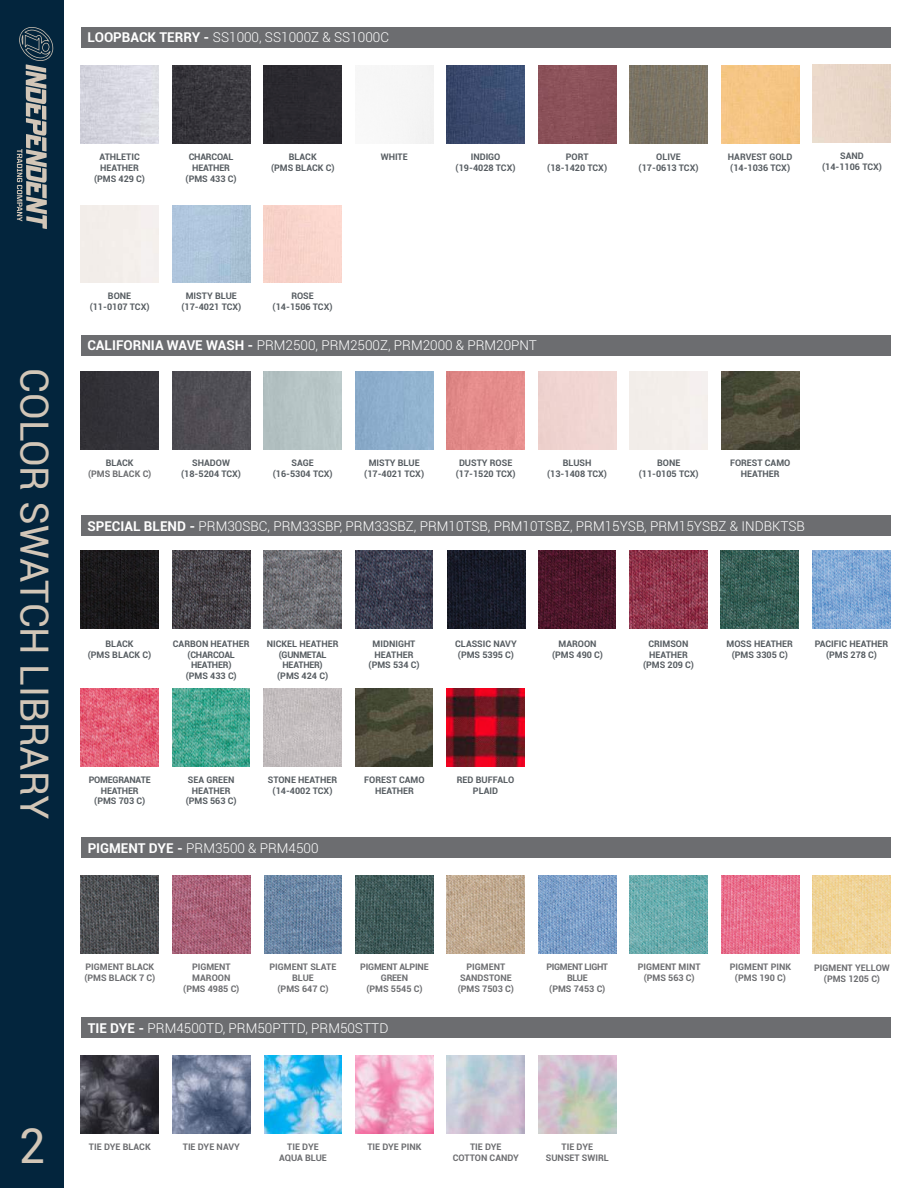
<style>
.page{position:relative;width:918px;height:1188px;background:#fff}
.page>*{position:absolute;margin:0;border:0;box-sizing:border-box;transform-origin:0 0}
.t1{font:48px "Roboto";color:#d2c6b7}
.t2{font:39px "Roboto";color:#d2c6b7}
.t3{font:300 13.5px "Roboto";color:#fff}
.t4{font:700 9px/10.8px "Roboto";color:#565c61;text-align:center}
.t5{font:700 9px/10.8px "Roboto";color:#6c6d70;text-align:center}
.t6{font:700 9px/10.8px "Roboto";letter-spacing:-.025em;color:#565c61;text-align:center}
.t7{font:700 9px/10.8px "Roboto";letter-spacing:-.025em;color:#6c6d70;text-align:center}
.t8{font:700 9px/10.8px "Roboto";letter-spacing:-.04em;color:#6c6d70;text-align:center}
.s1{font-weight:700}
</style>
<div class="page">
<div style="left:0;top:0;width:64px;height:1188px;background:#03253d"></div>
<svg style="left:17px;top:27px;width:36px;height:202px"></svg>
<div style="left:264px;top:66px;width:78px;height:78px;background:#2b292f"></div>
<img style="left:172px;top:66px;width:78px;height:78px">
<img style="left:81px;top:66px;width:78px;height:78px">
<img style="left:447px;top:66px;width:78px;height:78px">
<div style="left:538px;top:66px;width:78px;height:78px;background:#8b5159"></div>
<img style="left:630px;top:66px;width:78px;height:78px">
<img style="left:172px;top:205px;width:78px;height:78px">
<div style="left:81px;top:27px;width:810px;height:20px;background:#6c6d70"></div>
<div style="left:81px;top:335px;width:810px;height:20px;background:#6c6d70"></div>
<img style="left:447px;top:372px;width:78px;height:78px">
<div style="left:81px;top:372px;width:78px;height:78px;background:#333238"></div>
<img style="left:172px;top:372px;width:78px;height:78px">
<img style="left:721px;top:372px;width:78px;height:78px">
<img style="left:81px;top:550px;width:77px;height:78px">
<img style="left:172px;top:550px;width:78px;height:78px">
<img style="left:264px;top:550px;width:78px;height:78px">
<img style="left:355px;top:550px;width:78px;height:78px">
<img style="left:813px;top:550px;width:77px;height:78px">
<img style="left:81px;top:688px;width:77px;height:78px">
<img style="left:172px;top:688px;width:78px;height:78px">
<img style="left:447px;top:550px;width:78px;height:78px">
<img style="left:538px;top:550px;width:78px;height:78px">
<img style="left:630px;top:550px;width:78px;height:78px">
<img style="left:721px;top:550px;width:78px;height:78px">
<img style="left:264px;top:688px;width:78px;height:78px">
<img style="left:355px;top:688px;width:78px;height:78px">
<img style="left:447px;top:688px;width:77px;height:78px">
<div style="left:81px;top:516px;width:810px;height:20px;background:#6c6d70"></div>
<img style="left:813px;top:876px;width:78px;height:78px">
<img style="left:264px;top:876px;width:78px;height:78px">
<img style="left:81px;top:876px;width:78px;height:78px">
<img style="left:172px;top:876px;width:78px;height:78px">
<img style="left:356px;top:876px;width:77px;height:78px">
<img style="left:447px;top:876px;width:78px;height:78px">
<img style="left:722px;top:876px;width:77px;height:78px">
<img style="left:630px;top:876px;width:78px;height:78px">
<img style="left:538px;top:876px;width:78px;height:78px">
<div style="left:81px;top:838px;width:810px;height:20px;background:#6c6d70"></div>
<img style="left:81px;top:1055px;width:78px;height:78px">
<img style="left:173px;top:1055px;width:77px;height:78px">
<img style="left:264px;top:1055px;width:78px;height:78px">
<img style="left:356px;top:1055px;width:77px;height:78px">
<div style="left:81px;top:1018px;width:810px;height:20px;background:#6c6d70"></div>
<h3 class="t3" style="left:87px;top:28px;width:303px"><span class="s1">LOOPBACK TERRY -</span> SS1000, SS1000Z &amp; SS1000C</h3>
<p class="t4" style="left:94px;top:151px;width:52px">ATHLETIC<br>HEATHER (PMS 429 C)</p>
<p class="t6" style="left:186px;top:151px;width:52px">CHARCOAL<br>HEATHER (PMS 433 C)</p>
<p class="t4" style="left:271px;top:151px;width:65px">BLACK<br>(PMS BLACK C)</p>
<p class="t4" style="left:381px;top:151px;width:28px">WHITE</p>
<p class="t4" style="left:456px;top:151px;width:61px">INDIGO (19-4028 TCX)</p>
<p class="t4" style="left:547px;top:151px;width:61px">PORT (18-1420 TCX)</p>
<p class="t4" style="left:639px;top:151px;width:61px">OLIVE (17-0613 TCX)</p>
<p class="t4" style="left:822px;top:150px;width:61px">SAND (14-1106 TCX)</p>
<p class="t4" style="left:728px;top:151px;width:66px;text-align:left">HARVEST GOLD (14-1036 TCX)</p>
<h2 class="t2" style="left:62px;top:368px;width:453px;rotate:90deg">COLOR SWATCH LIBRARY</h2>
<p class="t4" style="left:90px;top:290px;width:61px">BONE (11-0107 TCX)</p>
<p class="t4" style="left:181px;top:290px;width:61px">MISTY BLUE (17-4021 TCX)</p>
<p class="t4" style="left:273px;top:290px;width:61px">ROSE (14-1506 TCX)</p>
<h3 class="t3" style="left:87px;top:336px;width:451px"><span class="s1">CALIFORNIA WAVE WASH -</span> PRM2500, PRM2500Z, PRM2000 &amp; PRM20PNT</h3>
<p class="t4" style="left:106px;top:457px;width:29px">BLACK</p>
<p class="t5" style="left:88px;top:468px;width:65px">(PMS BLACK C)</p>
<p class="t4" style="left:181px;top:457px;width:61px">SHADOW (18-5204 TCX)</p>
<p class="t4" style="left:273px;top:457px;width:61px">SAGE (16-5304 TCX)</p>
<p class="t4" style="left:364px;top:457px;width:61px">MISTY BLUE (17-4021 TCX)</p>
<p class="t4" style="left:456px;top:457px;width:61px">DUSTY ROSE (17-1520 TCX)</p>
<p class="t4" style="left:547px;top:457px;width:61px">BLUSH (13-1408 TCX)</p>
<p class="t4" style="left:639px;top:457px;width:61px">BONE (11-0105 TCX)</p>
<p class="t4" style="left:730px;top:457px;width:62px">FOREST CAMO<br>HEATHER</p>
<h3 class="t3" style="left:87px;top:517px;width:719px"><span class="s1">SPECIAL BLEND -</span> PRM30SBC, PRM33SBP, PRM33SBZ, PRM10TSB, PRM10TSBZ, PRM15YSB, PRM15YSBZ &amp; INDBKTSB</h3>
<p class="t4" style="left:88px;top:638px;width:65px">BLACK<br>(PMS BLACK C)</p>
<p class="t4" style="left:173px;top:638px;width:78px">CARBON HEATHER (CHARCOAL<br>HEATHER)<br>(PMS 433 C)</p>
<p class="t4" style="left:267px;top:638px;width:73px">NICKEL HEATHER (GUNMETAL<br>HEATHER)<br>(PMS 424 C)</p>
<p class="t4" style="left:369px;top:638px;width:52px">MIDNIGHT<br>HEATHER (PMS 534 C)</p>
<p class="t4" style="left:455px;top:638px;width:63px">CLASSIC NAVY (PMS 5395 C)</p>
<p class="t4" style="left:552px;top:638px;width:52px">MAROON (PMS 490 C)</p>
<p class="t4" style="left:643px;top:638px;width:52px">CRIMSON<br>HEATHER (PMS 209 C)</p>
<p class="t4" style="left:727px;top:638px;width:68px">MOSS HEATHER (PMS 3305 C)</p>
<p class="t4" style="left:815px;top:638px;width:75px">PACIFIC HEATHER (PMS 278 C)</p>
<p class="t6" style="left:89px;top:774px;width:63px">POMEGRANATE<br>HEATHER (PMS 703 C)</p>
<p class="t4" style="left:186px;top:774px;width:52px">SEA GREEN<br>HEATHER (PMS 563 C)</p>
<p class="t4" style="left:268px;top:774px;width:71px">STONE HEATHER (14-4002 TCX)</p>
<p class="t4" style="left:364px;top:774px;width:62px">FOREST CAMO<br>HEATHER</p>
<p class="t4" style="left:457px;top:774px;width:59px">RED BUFFALO<br>PLAID</p>
<h3 class="t3" style="left:88px;top:839px;width:232px"><span class="s1">PIGMENT DYE -</span> PRM3500 &amp; PRM4500</h3>
<h1 class="t1" style="left:18px;top:1112px;width:29px">2</h1>
<p class="t5" style="left:84px;top:961px;width:72px;text-align:left">PIGMENT BLACK (PMS BLACK 7 C)</p>
<p class="t5" style="left:183px;top:961px;width:58px">PIGMENT<br>MAROON (PMS 4985 C)</p>
<p class="t5" style="left:270px;top:961px;width:68px">PIGMENT SLATE<br>BLUE<br>(PMS 647 C)</p>
<p class="t5" style="left:638px;top:961px;width:64px">PIGMENT MINT (PMS 563 C)</p>
<p class="t5" style="left:730px;top:961px;width:63px">PIGMENT PINK (PMS 190 C)</p>
<p class="t8" style="left:547px;top:961px;width:63px">PIGMENT LIGHT<br>BLUE<br>(PMS 7453 C)</p>
<p class="t7" style="left:360px;top:961px;width:70px">PIGMENT ALPINE<br>GREEN<br>(PMS 5545 C)</p>
<p class="t5" style="left:458px;top:961px;width:58px">PIGMENT<br>SANDSTONE (PMS 7503 C)</p>
<p class="t5" style="left:814px;top:963px;width:77px">PIGMENT YELLOW (PMS 1205 C)</p>
<h3 class="t3" style="left:88px;top:1019px;width:302px"><span class="s1">TIE DYE -</span> PRM4500TD, PRM50PTTD, PRM50STTD</h3>
<p class="t5" style="left:89px;top:1141px;width:63px">TIE DYE BLACK</p>
<p class="t5" style="left:183px;top:1141px;width:59px">TIE DYE NAVY</p>
<p class="t5" style="left:279px;top:1141px;width:49px">TIE DYE<br>AQUA BLUE</p>
<p class="t5" style="left:546px;top:1141px;width:64px">TIE DYE<br>SUNSET SWIRL</p>
<p class="t5" style="left:367px;top:1141px;width:56px">TIE DYE PINK</p>
<p class="t5" style="left:453px;top:1141px;width:68px">TIE DYE<br>COTTON CANDY</p>
</div>
